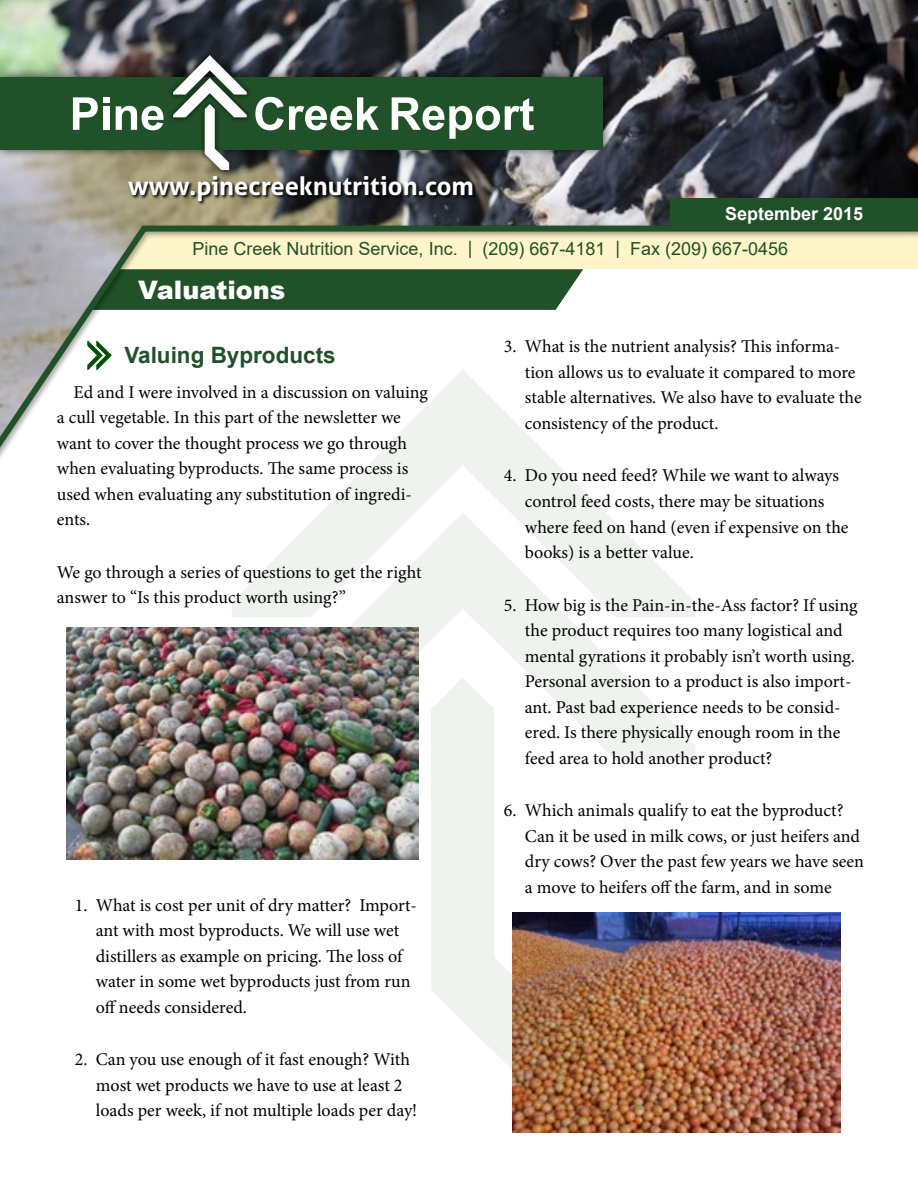
<style>
.page{position:relative;width:918px;height:1188px;background:#fff}
.page>*{position:absolute;margin:0;border:0;box-sizing:border-box;transform-origin:0 0}
.t1{font:700 25.5px "Aller";color:#fff}
.t2{font:900 25.5px "Arial";color:#fff}
.t3{font:700 22.5px "Arial";color:#205128}
.t4{font:18px/25.5px "Minion Pro";letter-spacing:-.005em;color:#000}
.t5{font:18px "Arial";color:#205128}
.t6{font:700 18px "Arial";color:#fff}
</style>
<div class="page">
<svg style="left:321px;top:482px;width:285px;height:31px;fill:#eef3ee"></svg>
<svg style="left:232px;top:513px;width:463px;height:248px;fill:#eef3ee"></svg>
<svg style="left:431px;top:677px;width:154px;height:415px"></svg>
<img style="left:0;top:0;width:918px;height:223px">
<div style="left:0;top:68px;width:612px;height:91px;background:#000;opacity:.75"></div>
<div style="left:1px;top:77px;width:602px;height:72px;background:#205128"></div>
<svg style="left:73px;top:97px;width:36px;height:33px"></svg>
<svg style="left:116px;top:106px;width:48px;height:24px"></svg>
<svg style="left:255px;top:97px;width:124px;height:33px"></svg>
<img style="left:166px;top:48px;width:88px;height:128px">
<svg style="left:173px;top:55px;width:74px;height:115px"></svg>
<svg style="left:392px;top:97px;width:142px;height:42px"></svg>
<svg style="left:0;top:223px;width:918px;height:257px"></svg>
<div style="left:670px;top:199px;width:248px;height:29px;background:#205128"></div>
<svg style="left:128px;top:176px;width:348px;height:30px;background:#47453c"></svg>
<svg style="left:87px;top:341px;width:25px;height:29px"></svg>
<img style="left:66px;top:628px;width:353px;height:231px">
<img style="left:513px;top:912px;width:327px;height:221px">
<h1 class="t1" style="left:128px;top:170px;width:347px">www.pinecreeknutrition.com</h1>
<p class="t6" style="left:725px;top:201px;width:140px">September 2015</p>
<p class="t5" style="left:193px;top:237px;width:597px">Pine Creek Nutrition Service, Inc. | (209) 667-4181 | Fax (209) 667-0456</p>
<h1 class="t2" style="left:138px;top:271px;width:149px">Valuations</h1>
<p class="t3" style="left:124px;top:339px;width:213px">Valuing Byproducts</p>
<p class="t4" style="left:57px;top:379px;width:373px;text-indent:17px">Ed and I were involved in a discussion on valuing a cull vegetable. In this part of the newsletter we want to cover the thought process we go through when evaluating byproducts. The same process is used when evaluating any substitution of ingredi&shy;ents.</p>
<p class="t4" style="left:57px;top:559px;width:366px">We go through a series of questions to get the right answer to “Is this product worth using?”</p>
<p class="t4" style="left:96px;top:892px;width:323px;text-indent:-21px">1. What is cost per unit of dry matter? Import&shy;ant with most byproducts. We will use wet distillers as example on pricing. The loss of water in some wet byproducts just from run off needs considered.</p>
<p class="t4" style="left:96px;top:1047px;width:323px;text-indent:-21px">2. Can you use enough of it fast enough? With most wet products we have to use at least 2 loads per week, if not multiple loads per day!</p>
<p class="t4" style="left:525px;top:334px;width:338px;text-indent:-21px">3. What is the nutrient analysis? This informa&shy;tion allows us to evaluate it compared to more stable alternatives. We also have to evaluate the consistency of the product.</p>
<p class="t4" style="left:525px;top:463px;width:325px;text-indent:-21px">4. Do you need feed? While we want to always control feed costs, there may be situations where feed on hand (even if expensive on the books) is a better value.</p>
<p class="t4" style="left:525px;top:592px;width:334px;text-indent:-21px">5. How big is the Pain-in-the-Ass factor? If using the product requires too many logistical and mental gyrations it probably isn’t worth using.<br>Personal aversion to a product is also import&shy;ant. Past bad experience needs to be consid&shy;ered. Is there physically enough room in the feed area to hold another product?</p>
<p class="t4" style="left:525px;top:798px;width:341px;text-indent:-21px">6. Which animals qualify to eat the byproduct?<br>Can it be used in milk cows, or just heifers and dry cows? Over the past few years we have seen a move to heifers off the farm, and in some</p>
</div>
